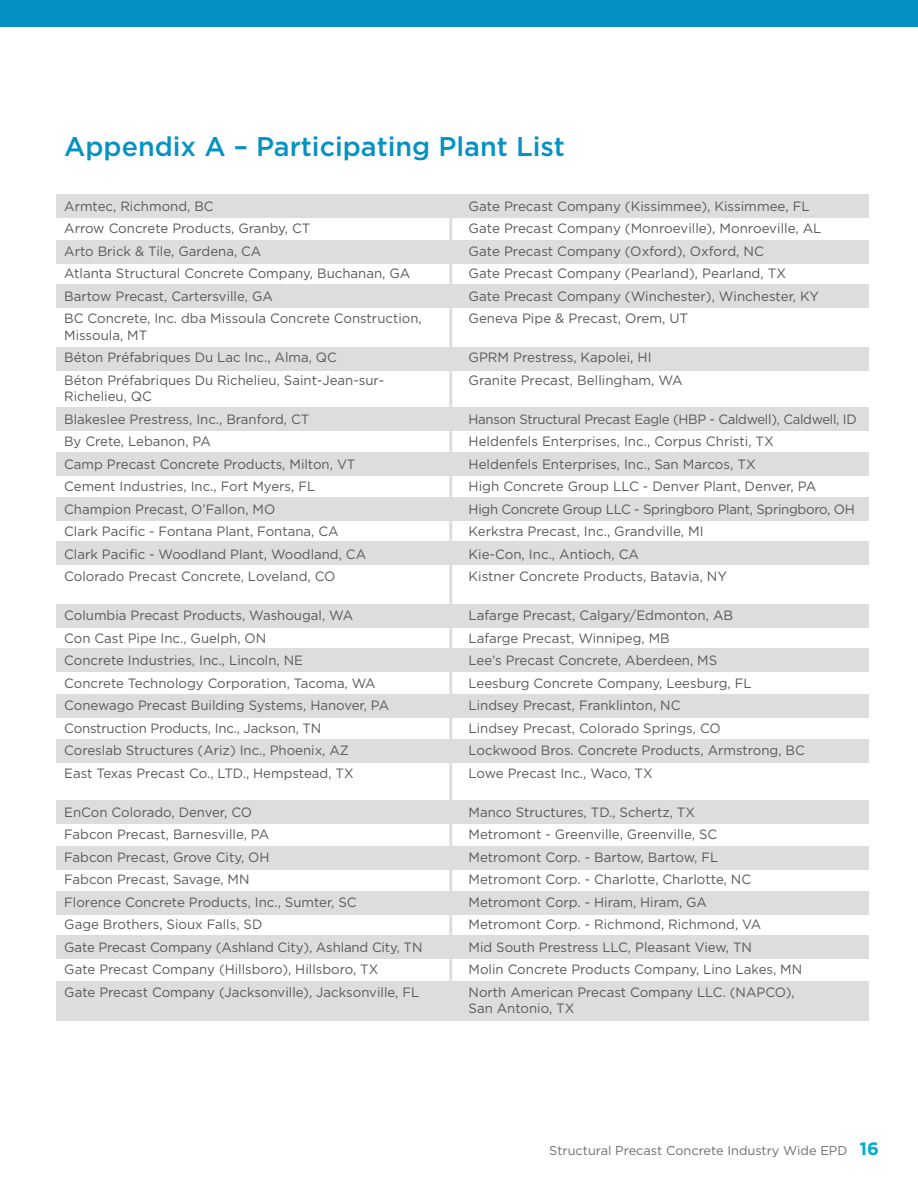
<style>
.page{position:relative;width:918px;height:1188px;background:#fff}
.page>*{position:absolute;margin:0;border:0;box-sizing:border-box;transform-origin:0 0}
.t1{font:500 27px "Gotham Pro";color:#0592c3}
.t2{font:13.5px/22.5px "Gotham Pro";color:#58595b}
.t3{font:12.75px "Gotham Pro";color:#6d6e71}
.s1{font-weight:700;font-size:18px;color:#00abd6}
</style>
<div class="page">
<div style="left:56px;top:195px;width:813px;height:23px;background:#dcddde"></div>
<div style="left:56px;top:241px;width:813px;height:23px;background:#dcddde"></div>
<div style="left:56px;top:285px;width:813px;height:23px;background:#dcddde"></div>
<div style="left:56px;top:347px;width:813px;height:23px;background:#dcddde"></div>
<div style="left:56px;top:408px;width:813px;height:23px;background:#dcddde"></div>
<div style="left:56px;top:453px;width:813px;height:23px;background:#dcddde"></div>
<div style="left:56px;top:497px;width:813px;height:23px;background:#dcddde"></div>
<div style="left:56px;top:542px;width:813px;height:23px;background:#dcddde"></div>
<div style="left:56px;top:604px;width:813px;height:23px;background:#dcddde"></div>
<div style="left:56px;top:649px;width:813px;height:23px;background:#dcddde"></div>
<div style="left:56px;top:695px;width:813px;height:23px;background:#dcddde"></div>
<div style="left:56px;top:739px;width:813px;height:23px;background:#dcddde"></div>
<div style="left:56px;top:801px;width:813px;height:23px;background:#dcddde"></div>
<div style="left:56px;top:846px;width:813px;height:23px;background:#dcddde"></div>
<div style="left:56px;top:891px;width:813px;height:23px;background:#dcddde"></div>
<div style="left:56px;top:936px;width:813px;height:23px;background:#dcddde"></div>
<div style="left:56px;top:981px;width:813px;height:40px;background:#dcddde"></div>
<hr style="left:449px;top:217px;width:3px;height:780px;background:#dcddde">
<div style="left:0;top:0;width:918px;height:27px;background:#0592c3"></div>
<h1 class="t1" style="left:64px;top:131px;width:502px">Appendix A – Participating Plant List</h1>
<p class="t2" style="left:64px;top:195px;width:359px">Armtec, Richmond, BC<br>Arrow Concrete Products, Granby, CT<br>Arto Brick &amp; Tile, Gardena, CA<br>Atlanta Structural Concrete Company, Buchanan, GA Bartow Precast, Cartersville, GA<br>BC Concrete, Inc. dba Missoula Concrete Construction,</p>
<p class="t2" style="left:64px;top:324px;width:322px">Missoula, MT<br>Béton Préfabriques Du Lac Inc., Alma, QC<br>Béton Préfabriques Du Richelieu, Saint-Jean-sur-</p>
<p class="t2" style="left:64px;top:385px;width:303px">Richelieu, QC<br>Blakeslee Prestress, Inc., Branford, CT<br>By Crete, Lebanon, PA<br>Camp Precast Concrete Products, Milton, VT Cement Industries, Inc., Fort Myers, FL Champion Precast, O’Fallon, MO<br>Clark Pacific - Fontana Plant, Fontana, CA Clark Pacific - Woodland Plant, Woodland, CA Colorado Precast Concrete, Loveland, CO</p>
<p class="t2" style="left:64px;top:604px;width:327px">Columbia Precast Products, Washougal, WA<br>Con Cast Pipe Inc., Guelph, ON<br>Concrete Industries, Inc., Lincoln, NE<br>Concrete Technology Corporation, Tacoma, WA Conewago Precast Building Systems, Hanover, PA Construction Products, Inc., Jackson, TN<br>Coreslab Structures (Ariz) Inc., Phoenix, AZ<br>East Texas Precast Co., LTD., Hempstead, TX</p>
<p class="t2" style="left:64px;top:801px;width:360px">EnCon Colorado, Denver, CO<br>Fabcon Precast, Barnesville, PA<br>Fabcon Precast, Grove City, OH<br>Fabcon Precast, Savage, MN<br>Florence Concrete Products, Inc., Sumter, SC<br>Gage Brothers, Sioux Falls, SD<br>Gate Precast Company (Ashland City), Ashland City, TN Gate Precast Company (Hillsboro), Hillsboro, TX<br>Gate Precast Company (Jacksonville), Jacksonville, FL</p>
<p class="t2" style="left:469px;top:195px;width:355px">Gate Precast Company (Kissimmee), Kissimmee, FL Gate Precast Company (Monroeville), Monroeville, AL Gate Precast Company (Oxford), Oxford, NC<br>Gate Precast Company (Pearland), Pearland, TX<br>Gate Precast Company (Winchester), Winchester, KY Geneva Pipe &amp; Precast, Orem, UT</p>
<p class="t2" style="left:469px;top:346px;width:216px">GPRM Prestress, Kapolei, HI<br>Granite Precast, Bellingham, WA</p>
<p class="t2" style="left:469px;top:408px;width:390px">Hanson Structural Precast Eagle (HBP - Caldwell), Caldwell, ID Heldenfels Enterprises, Inc., Corpus Christi, TX<br>Heldenfels Enterprises, Inc., San Marcos, TX<br>High Concrete Group LLC - Denver Plant, Denver, PA<br>High Concrete Group LLC - Springboro Plant, Springboro, OH Kerkstra Precast, Inc., Grandville, MI<br>Kie-Con, Inc., Antioch, CA<br>Kistner Concrete Products, Batavia, NY</p>
<p class="t2" style="left:469px;top:604px;width:338px">Lafarge Precast, Calgary/Edmonton, AB<br>Lafarge Precast, Winnipeg, MB<br>Lee’s Precast Concrete, Aberdeen, MS<br>Leesburg Concrete Company, Leesburg, FL Lindsey Precast, Franklinton, NC<br>Lindsey Precast, Colorado Springs, CO<br>Lockwood Bros. Concrete Products, Armstrong, BC Lowe Precast Inc., Waco, TX</p>
<p class="t2" style="left:469px;top:801px;width:335px">Manco Structures, TD., Schertz, TX<br>Metromont - Greenville, Greenville, SC<br>Metromont Corp. - Bartow, Bartow, FL<br>Metromont Corp. - Charlotte, Charlotte, NC Metromont Corp. - Hiram, Hiram, GA<br>Metromont Corp. - Richmond, Richmond, VA<br>Mid South Prestress LLC, Pleasant View, TN<br>Molin Concrete Products Company, Lino Lakes, MN North American Precast Company LLC. (NAPCO),</p>
<p class="t2" style="left:469px;top:997px;width:107px">San Antonio, TX</p>
<p class="t3" style="left:549px;top:1143px;width:331px">Structural Precast Concrete Industry Wide EPD <span class="s1">16</span></p>
</div>
